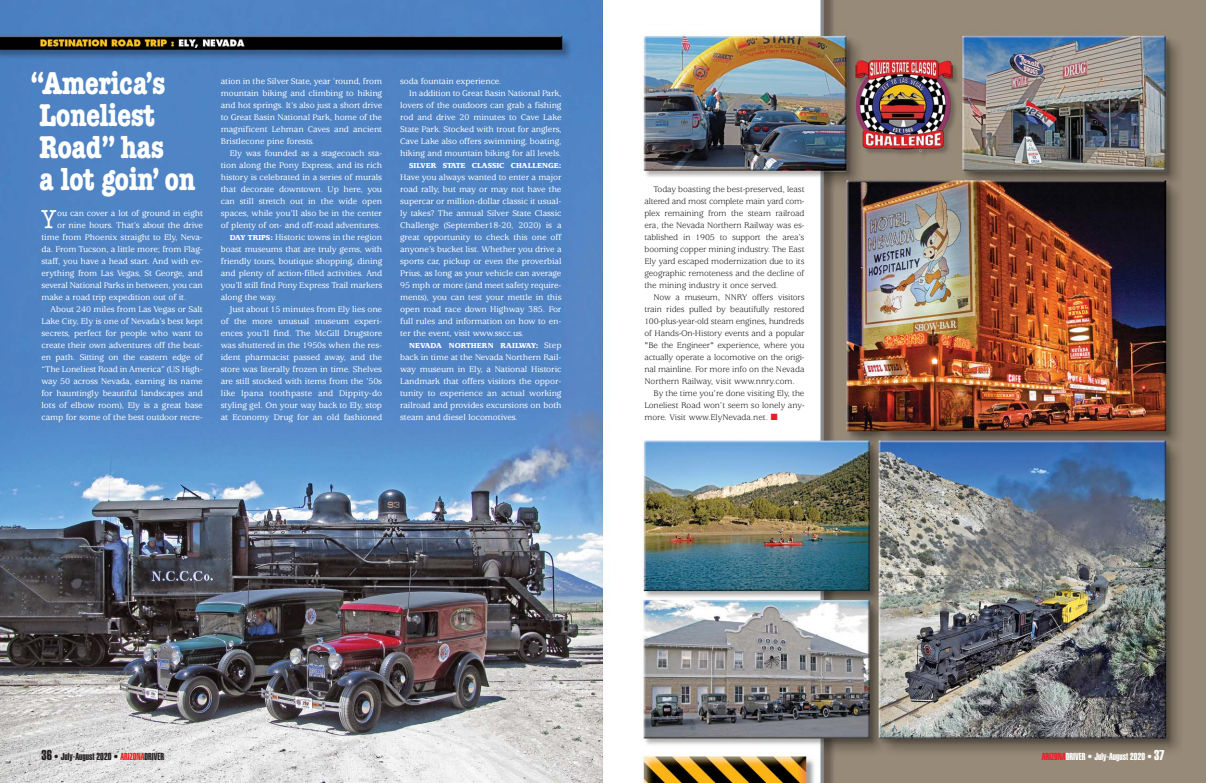
<style>
.page{position:relative;width:1206px;height:783px;background:#fff}
.page>*{position:absolute;margin:0;border:0;box-sizing:border-box;transform-origin:0 0}
.t1{font:700 condensed 32px/32px "American Typewriter";letter-spacing:-.015em;color:#fff}
.t2{font:condensed 26.2px "American Typewriter";color:#fff}
.t3{font:10px "Helvetica Extra Compressed";color:#231f20}
.t4{font:10px "Helvetica Extra Compressed";color:#fff}
.t5{font:500 9px/12px "Usherwood";letter-spacing:-.005em;color:#fff;text-align:justify}
.t6{font:9px/12px "Usherwood";letter-spacing:-.005em;color:#231f20;text-align:justify}
.t7{font:900 8px "Usherwood";letter-spacing:-.005em;color:#fff}
.s1{font-weight:900;font-size:8px}
.s2{font-weight:500;font-size:9px}
.s3{color:#ed1c24}
.s4{font-size:14px}
</style>
<div class="page">
<img style="left:0;top:0;width:603px;height:783px">
<img style="left:603px;top:0;width:603px;height:783px">
<h1 class="t1" style="left:30px;top:70px;width:167px">“America’s<br>Loneliest<br>Road” has<br>a lot goin’ on</h1>
<h2 class="t2" style="left:42px;top:210px;width:16px">Y</h2>
<p class="t5" style="left:57px;top:208px;width:147px">ou can cover a lot of ground in eight</p>
<p class="t5" style="left:57px;top:220px;width:147px">or nine hours. That’s about the drive</p>
<p class="t5" style="left:42px;top:232px;width:163px">time from Phoenix straight to Ely, Neva -</p>
<p class="t5" style="left:42px;top:244px;width:163px">da. From Tucson, a little more; from Flag -</p>
<p class="t5" style="left:42px;top:256px;width:163px">staff, you have a head start. And with ev -</p>
<p class="t5" style="left:42px;top:268px;width:163px">erything from Las Vegas, St George, and</p>
<p class="t5" style="left:42px;top:280px;width:163px">sev eral National Parks in be tween, you can</p>
<p class="t5" style="left:41px;top:292px;width:146px">make a road trip expedition out of it.</p>
<p class="t5" style="left:50px;top:304px;width:154px">About 240 miles from Las Vegas or Salt</p>
<p class="t5" style="left:41px;top:316px;width:163px">Lake City, Ely is one of Nevada’s best kept</p>
<p class="t5" style="left:41px;top:328px;width:163px">secrets, perfect for people who want to</p>
<p class="t5" style="left:41px;top:340px;width:163px">create their own adventures off the beat-</p>
<p class="t5" style="left:41px;top:352px;width:163px">en path. Sitting on the eastern edge of</p>
<p class="t5" style="left:41px;top:364px;width:163px">“The Loneliest Road in America” (US High -</p>
<p class="t5" style="left:41px;top:376px;width:163px">way 50 across Nevada, earning its name</p>
<p class="t5" style="left:41px;top:388px;width:163px">for hauntingly beautiful landscapes and</p>
<p class="t5" style="left:41px;top:400px;width:163px">lots of elbow room), Ely is a great base</p>
<p class="t5" style="left:41px;top:412px;width:163px">camp for some of the best outdoor recre-</p>
<p class="t5" style="left:221px;top:76px;width:163px">ation in the Silver State, year ’round, from mountain biking and climbing to hiking and hot springs. It’s also just a short drive to Great Basin National Park, home of the magnificent Lehman Caves and ancient Bristlecone pine forests.</p>
<p class="t5" style="left:230px;top:148px;width:154px">Ely was founded as a stagecoach sta-</p>
<p class="t5" style="left:221px;top:160px;width:163px">tion along the Pony Express, and its rich</p>
<p class="t5" style="left:221px;top:172px;width:163px">history is celebrated in a series of murals</p>
<p class="t5" style="left:221px;top:184px;width:163px">that decorate downtown. Up here, you</p>
<p class="t5" style="left:221px;top:196px;width:163px">can still stretch out in the wide open</p>
<p class="t5" style="left:221px;top:208px;width:163px">spaces, while you’ll also be in the center</p>
<p class="t5" style="left:221px;top:220px;width:161px">of plenty of on- and off-road ad ven tures.</p>
<p class="t5" style="left:230px;top:232px;width:154px"><span class="s1">DAY TRIPS:</span> Historic towns in the region</p>
<p class="t5" style="left:221px;top:244px;width:163px">boast mu seums that are truly gems, with</p>
<p class="t5" style="left:221px;top:256px;width:163px">friendly tours, boutique shopping, dining</p>
<p class="t5" style="left:221px;top:268px;width:163px">and plenty of action-filled activities. And</p>
<p class="t5" style="left:221px;top:280px;width:163px">you’ll still find Pony Express Trail markers</p>
<p class="t5" style="left:221px;top:292px;width:58px">along the way.</p>
<p class="t5" style="left:230px;top:304px;width:154px">Just about 15 minutes from Ely lies one</p>
<p class="t5" style="left:221px;top:316px;width:163px">of the more unusual museum experi-</p>
<p class="t5" style="left:221px;top:328px;width:163px">ences you’ll find. The McGill Drug store</p>
<p class="t5" style="left:221px;top:340px;width:163px">was shuttered in the 1950s when the res-</p>
<p class="t5" style="left:221px;top:352px;width:163px">ident pharmacist passed away, and the</p>
<p class="t5" style="left:221px;top:364px;width:163px">store was literally frozen in time. Shelves</p>
<p class="t5" style="left:221px;top:376px;width:163px">are still stocked with items from the ’50s</p>
<p class="t5" style="left:221px;top:388px;width:163px">like Ipana toothpaste and Dip pity-do</p>
<p class="t5" style="left:221px;top:400px;width:163px">styling gel. On your way back to Ely, stop</p>
<p class="t5" style="left:221px;top:412px;width:163px">at Econ omy Drug for an old fashioned</p>
<p class="t5" style="left:400px;top:76px;width:103px">soda fountain experience.</p>
<p class="t5" style="left:409px;top:88px;width:154px">In addition to Great Basin National Park,</p>
<p class="t5" style="left:400px;top:100px;width:163px">lovers of the outdoors can grab a fishing</p>
<p class="t5" style="left:400px;top:112px;width:163px">rod and drive 20 minutes to Cave Lake</p>
<p class="t5" style="left:400px;top:124px;width:163px">State Park. Stocked with trout for anglers,</p>
<p class="t5" style="left:400px;top:136px;width:163px">Cave Lake also offers swimming, boating,</p>
<p class="t5" style="left:400px;top:148px;width:163px">hiking and mountain biking for all levels.</p>
<p class="t7" style="left:409px;top:163px;width:154px">SILVER STATE CLASSIC CHALLENGE:</p>
<p class="t5" style="left:400px;top:172px;width:163px">Have you always wanted to enter a major road rally, but may or may not have the supercar or million-dollar classic it usual&shy;ly takes? The annual Silver State Clas sic Chal lenge (September18-20, 2020) is a great opportunity to check this one off anyone’s bucket list. Whether you drive a sports car, pickup or even the proverbial Prius, as long as your vehicle can average 95 mph or more (and meet safety re quire - ments), you can test your mettle in this open road race down High way 385. For full rules and information on how to en - ter the event, visit www.sscc.us.</p>
<p class="t7" style="left:409px;top:343px;width:154px">NEVADA NORTHERN RAILWAY: <span class="s2">Step</span></p>
<p class="t5" style="left:400px;top:352px;width:163px">back in time at the Nevada Northern Rail - way museum in Ely, a National Historic Land mark that offers visitors the oppor&shy;tunity to experience an actual working railroad and provides excursions on both steam and diesel locomotives.</p>
<p class="t6" style="left:644px;top:184px;width:162px;text-indent:9px">Today boasting the best-preserved, least altered and most complete main yard com - plex re main ing from the steam railroad era, the Nevada Northern Rail way was es - tablished in 1905 to support the area’s boom ing copper mining industry. The East Ely yard escaped moderni za tion due to its geographic re mote ness and the de cline of the mining industry it once served.</p>
<p class="t6" style="left:644px;top:292px;width:162px;text-indent:9px">Now a museum, NNRY offers visitors train rides pulled by beautifully restored 100-plus-year-old steam engines, hundreds of Hands-On-History events and a popular "Be the Engineer" experience, where you ac tually operate a locomotive on the origi&shy;nal mainline. For more info on the Nevada Northern Railway, visit www.nnry.com.</p>
<p class="t6" style="left:644px;top:388px;width:162px;text-indent:9px">By the time you’re done visiting Ely, the Loneliest Road won’t seem so lonely any&shy;more. Visit www.ElyNevada.net. <span class="s3">■</span></p>
<p class="t3" style="left:42px;top:753px;width:124px"><span class="s4">36</span> • July-August 2020 • <span class="s3">ARIZONA</span>DRIVER</p>
<p class="t4" style="left:1042px;top:753px;width:124px"><span class="s3">ARIZONA</span>DRIVER • July-August 2020 • <span class="s4">37</span></p>
</div>
